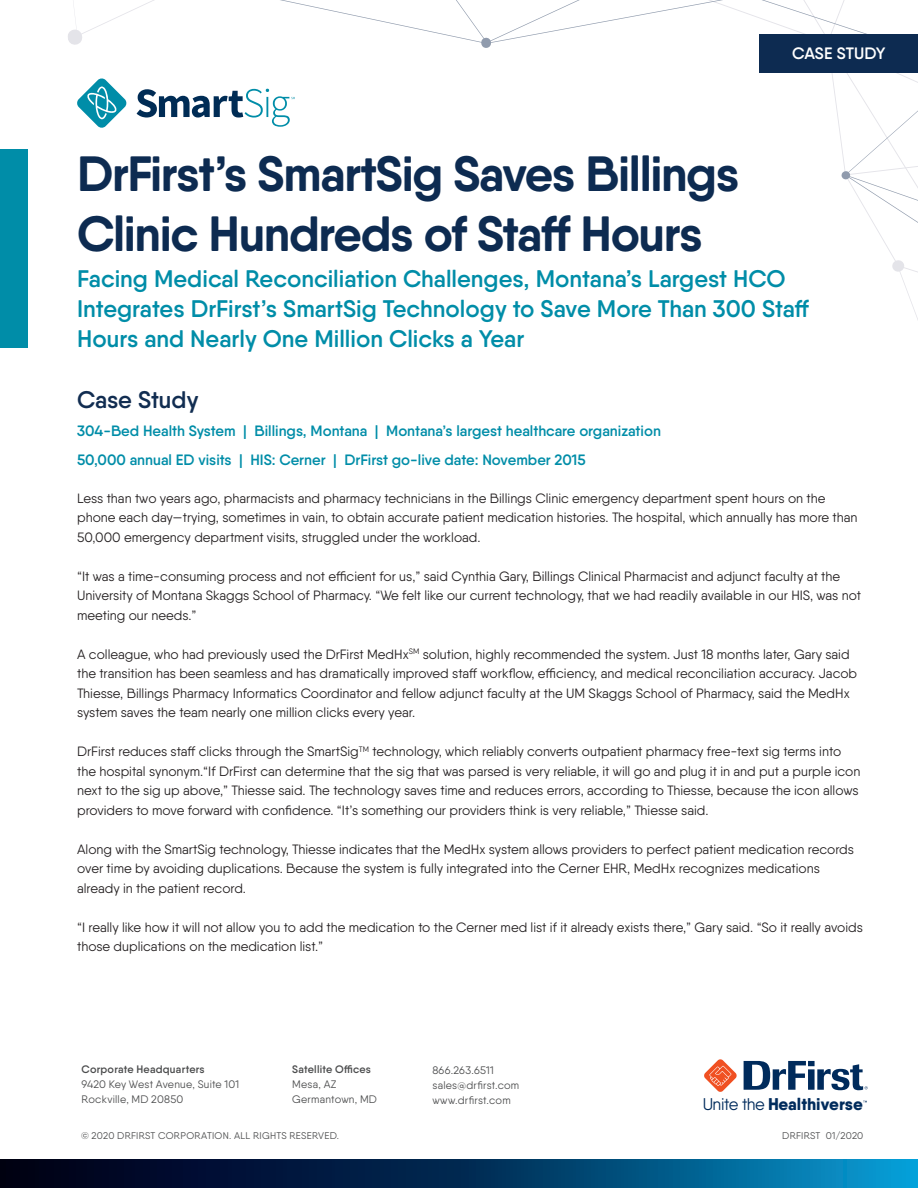
<style>
.page{position:relative;width:918px;height:1188px;background:#fff}
.page>*{position:absolute;margin:0;border:0;box-sizing:border-box;transform-origin:0 0}
.t1{font:700 49.5px/60px "Qanelas Soft";letter-spacing:-.03em;color:#0d2b51}
.t2{font:600 24px/30px "Qanelas Soft";color:#008da8}
.t3{font:600 24px "Qanelas Soft";color:#112d51}
.t4{font:800 16.95px "Qanelas Soft";color:#002b5c}
.t5{font:600 16.5px "Qanelas Soft";letter-spacing:-.005em;color:#fff}
.t6{font:600 15px/28.8px "Qanelas Soft";color:#008da8}
.t7{font:13.5px/19.5px "Qanelas Soft";color:#231f20}
.t8{font:10.8px "Qanelas Soft";letter-spacing:.02em;color:#4b4c4d}
.t9{font:600 10.8px "Qanelas Soft";letter-spacing:.02em;color:#4b4c4d}
.t10{font:9.75px "Qanelas Soft";letter-spacing:.025em;color:#4b4c4d}
.s1{font-weight:400}
</style>
<div class="page">
<div style="left:0;top:150px;width:28px;height:198px;background:#008da8"></div>
<svg style="left:0;top:1159px;width:918px;height:29px;background:#013962"></svg>
<svg style="left:704px;top:1059px;width:33px;height:33px"></svg>
<svg style="left:744px;top:1061px;width:124px;height:29px"></svg>
<svg style="left:68px;top:0;width:850px;height:320px"></svg>
<p class="t1" style="left:77px;top:144px;width:664px">DrFirst’s SmartSig Saves Billings<br>Clinic Hundreds of Staff Hours</p>
<p class="t5" style="left:792px;top:43px;width:95px">CASE STUDY</p>
<p class="t2" style="left:77px;top:263px;width:733px">Facing Medical Reconciliation Challenges, Montana’s Largest HCO<br>Integrates DrFirst’s SmartSig Technology to Save More Than 300 Staff<br>Hours and Nearly One Million Clicks a Year</p>
<p class="t3" style="left:77px;top:385px;width:123px">Case Study</p>
<p class="t6" style="left:77px;top:417px;width:585px">304-Bed Health System | Billings, Montana | Montana’s largest healthcare organization<br>50,000 annual ED visits | HIS: Cerner | DrFirst go-live date: November 2015</p>
<p class="t7" style="left:77px;top:488px;width:782px">Less than two years ago, pharmacists and pharmacy technicians in the Billings Clinic emergency department spent hours on the phone each day—trying, sometimes in vain, to obtain accurate patient medication histories. The hospital, which annually has more than<br>50,000 emergency department visits, struggled under the workload.</p>
<p class="t7" style="left:77px;top:566px;width:786px">“It was a time-consuming process and not efficient for us,” said Cynthia Gary, Billings Clinical Pharmacist and adjunct faculty at the<br>University of Montana Skaggs School of Pharmacy. “We felt like our current technology, that we had readily available in our HIS, was not meeting our needs.”</p>
<p class="t7" style="left:77px;top:644px;width:782px">A colleague, who had previously used the DrFirst MedHx<sup>SM</sup> solution, highly recommended the system. Just 18 months later, Gary said the transition has been seamless and has dramatically improved staff workflow, efficiency, and medical reconciliation accuracy. Jacob Thiesse, Billings Pharmacy Informatics Coordinator and fellow adjunct faculty at the UM Skaggs School of Pharmacy, said the MedHx system saves the team nearly one million clicks every year.</p>
<p class="t7" style="left:77px;top:742px;width:785px">DrFirst reduces staff clicks through the SmartSig<sup>TM</sup> technology, which reliably converts outpatient pharmacy free-text sig terms into the hospital synonym.“If DrFirst can determine that the sig that was parsed is very reliable, it will go and plug it in and put a purple icon next to the sig up above,” Thiesse said. The technology saves time and reduces errors, according to Thiesse, because the icon allows providers to move forward with confidence. “It’s something our providers think is very reliable,” Thiesse said.</p>
<p class="t7" style="left:77px;top:839px;width:778px">Along with the SmartSig technology, Thiesse indicates that the MedHx system allows providers to perfect patient medication records over time by avoiding duplications. Because the system is fully integrated into the Cerner EHR, MedHx recognizes medications already in the patient record.</p>
<p class="t7" style="left:77px;top:917px;width:787px">“I really like how it will not allow you to add the medication to the Cerner med list if it already exists there,” Gary said. “So it really avoids those duplications on the medication list.”</p>
<p class="t9" style="left:82px;top:1063px;width:125px">Corporate Headquarters</p>
<p class="t8" style="left:82px;top:1078px;width:159px">9420 Key West Avenue, Suite 101</p>
<p class="t8" style="left:82px;top:1093px;width:103px">Rockville, MD 20850</p>
<p class="t9" style="left:292px;top:1063px;width:80px">Satellite Offices</p>
<p class="t8" style="left:292px;top:1078px;width:46px">Mesa, AZ</p>
<p class="t8" style="left:292px;top:1093px;width:86px">Germantown, MD</p>
<p class="t8" style="left:432px;top:1063px;width:63px">866.263.6511</p>
<p class="t8" style="left:432px;top:1078px;width:88px">sales@drfirst.com</p>
<p class="t8" style="left:432px;top:1093px;width:80px">www.drfirst.com</p>
<p class="t4" style="left:703px;top:1094px;width:162px"><span class="s1">Unite the</span> Healthiverse</p>
<p class="t10" style="left:81px;top:1130px;width:260px">© 2020 DRFIRST CORPORATION. ALL RIGHTS RESERVED.</p>
<p class="t10" style="left:782px;top:1130px;width:83px">DRFIRST 01/2020</p>
</div>
